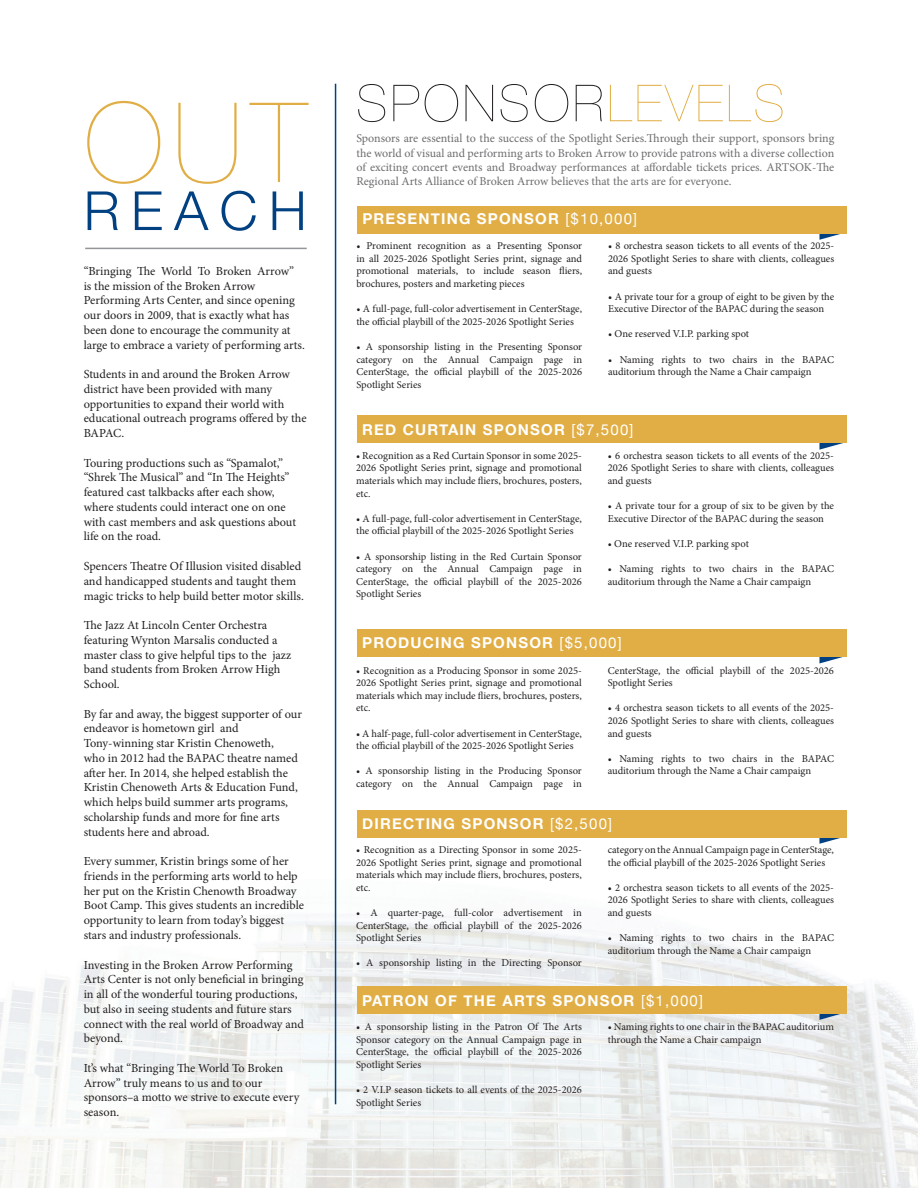
<style>
.page{position:relative;width:918px;height:1188px;background:#fff}
.page>*{position:absolute;margin:0;border:0;box-sizing:border-box;transform-origin:0 0}
.t1{font:200 111px "Helvetica Neue";color:#e1ae45}
.t2{font:300 54px "Helvetica Neue";letter-spacing:.21em;color:#014181}
.t3{font:200 51px "Helvetica Neue";letter-spacing:.06em;color:#231f20}
.t4{font:700 15px "Helvetica Neue";letter-spacing:.08em;color:#fff}
.t5{font:12.3px/14.7px "Minion Pro";letter-spacing:-.005em;color:#231f20}
.t6{font:12px/14.4px "Minion Pro";letter-spacing:-.005em;color:#6c6d70;text-align:justify}
.t7{font:10.5px/12.6px "Minion Pro";color:#231f20}
.s1{color:#e1ae45}
.s2{font-weight:400}
</style>
<div class="page">
<img style="left:0;top:867px;width:918px;height:321px">
<svg style="left:819px;top:1013px;width:27px;height:7px"></svg>
<div style="left:357px;top:986px;width:490px;height:27px;background:#e1ae45"></div>
<svg style="left:819px;top:837px;width:28px;height:7px"></svg>
<div style="left:357px;top:810px;width:490px;height:27px;background:#e1ae45"></div>
<svg style="left:819px;top:657px;width:24px;height:6px"></svg>
<div style="left:357px;top:630px;width:490px;height:27px;background:#e1ae45"></div>
<svg style="left:819px;top:443px;width:24px;height:7px"></svg>
<div style="left:357px;top:416px;width:490px;height:27px;background:#e1ae45"></div>
<svg style="left:819px;top:233px;width:28px;height:7px"></svg>
<hr style="left:335px;top:84px;width:1px;height:1020px;background:#014181">
<hr style="left:85px;top:248px;width:222px;height:1px;background:#939598">
<div style="left:357px;top:206px;width:490px;height:27px;background:#e1ae45"></div>
<h1 class="t1" style="left:84px;top:57px;width:224px">OUT</h1>
<h2 class="t2" style="left:84px;top:167px;width:225px">REACH</h2>
<p class="t5" style="left:84px;top:264px;width:223px">“Bringing The World To Broken Arrow” is the mission of the Broken Arrow Performing Arts Center, and since opening our doors in 2009, that is exactly what has been done to encourage the community at large to embrace a variety of performing arts.</p>
<p class="t5" style="left:84px;top:367px;width:224px">Students in and around the Broken Arrow district have been provided with many opportunities to expand their world with educational outreach programs offered by the BAPAC.</p>
<p class="t5" style="left:84px;top:455px;width:214px">Touring productions such as “Spamalot,” “Shrek The Musical” and “In The Heights” featured cast talkbacks after each show, where students could interact one on one with cast members and ask questions about life on the road.</p>
<p class="t5" style="left:84px;top:559px;width:222px">Spencers Theatre Of Illusion visited disabled and handicapped students and taught them magic tricks to help build better motor skills.</p>
<p class="t5" style="left:84px;top:618px;width:209px">The Jazz At Lincoln Center Orchestra featuring Wynton Marsalis conducted a master class to give helpful tips to the jazz band students from Broken Arrow High<br>School.</p>
<p class="t5" style="left:84px;top:706px;width:220px">By far and away, the biggest supporter of our endeavor is hometown girl and Tony-winning star Kristin Chenoweth,<br>who in 2012 had the BAPAC theatre named after her. In 2014, she helped establish the Kristin Chenoweth Arts &amp; Education Fund, which helps build summer arts programs, scholarship funds and more for fine arts students here and abroad.</p>
<p class="t5" style="left:84px;top:854px;width:222px">Every summer, Kristin brings some of her friends in the performing arts world to help her put on the Kristin Chenowth Broadway Boot Camp. This gives students an incredible opportunity to learn from today’s biggest stars and industry professionals.</p>
<p class="t5" style="left:84px;top:957px;width:222px">Investing in the Broken Arrow Performing Arts Center is not only beneficial in bringing in all of the wonderful touring productions, but also in seeing students and future stars connect with the real world of Broadway and beyond.</p>
<p class="t5" style="left:84px;top:1061px;width:217px">It’s what “Bringing The World To Broken<br>Arrow” truly means to us and to our sponsors–a motto we strive to execute every season.</p>
<h3 class="t3" style="left:356px;top:64px;width:430px">SPONSOR<span class="s1">LEVELS</span></h3>
<p class="t6" style="left:356px;top:131px;width:479px">Sponsors are essential to the success of the Spotlight Series.Through their support, sponsors bring the world of visual and performing arts to Broken Arrow to provide patrons with a diverse collection of exciting concert events and Broadway performances at affordable tickets prices. ARTSOK-The Regional Arts Alliance of Broken Arrow believes that the arts are for everyone.</p>
<h3 class="t4" style="left:362px;top:207px;width:276px">PRESENTING SPONSOR <span class="s2">[$10,000]</span></h3>
<p class="t7" style="left:356px;top:240px;width:227px;text-align:justify">• Prominent recognition as a Presenting Sponsor in all 2025-2026 Spotlight Series print, signage and promotional materials, to include season fliers, brochures, posters and marketing pieces</p>
<p class="t7" style="left:356px;top:303px;width:227px">• A full-page, full-color advertisement in CenterStage, the official playbill of the 2025-2026 Spotlight Series</p>
<p class="t7" style="left:356px;top:340px;width:227px;text-align:justify">• A sponsorship listing in the Presenting Sponsor category on the Annual Campaign page in CenterStage, the official playbill of the 2025-2026<br>Spotlight Series</p>
<p class="t7" style="left:608px;top:240px;width:228px;text-align:justify">• 8 orchestra season tickets to all events of the 2025- 2026 Spotlight Series to share with clients, colleagues and guests</p>
<p class="t7" style="left:608px;top:290px;width:228px">• A private tour for a group of eight to be given by the<br>Executive Director of the BAPAC during the season</p>
<p class="t7" style="left:608px;top:328px;width:143px">• One reserved V.I.P. parking spot</p>
<p class="t7" style="left:608px;top:353px;width:228px">• Naming rights to two chairs in the BAPAC auditorium through the Name a Chair campaign</p>
<h3 class="t4" style="left:362px;top:418px;width:273px">RED CURTAIN SPONSOR <span class="s2">[$7,500]</span></h3>
<p class="t7" style="left:356px;top:449px;width:227px;text-align:justify">• Recognition as a Red Curtain Sponsor in some 2025- 2026 Spotlight Series print, signage and promotional materials which may include fliers, brochures, posters, etc.</p>
<p class="t7" style="left:356px;top:512px;width:227px">• A full-page, full-color advertisement in CenterStage, the official playbill of the 2025-2026 Spotlight Series</p>
<p class="t7" style="left:356px;top:550px;width:227px;text-align:justify">• A sponsorship listing in the Red Curtain Sponsor category on the Annual Campaign page in CenterStage, the official playbill of the 2025-2026<br>Spotlight Series</p>
<p class="t7" style="left:608px;top:449px;width:228px;text-align:justify">• 6 orchestra season tickets to all events of the 2025- 2026 Spotlight Series to share with clients, colleagues and guests</p>
<p class="t7" style="left:608px;top:500px;width:228px">• A private tour for a group of six to be given by the<br>Executive Director of the BAPAC during the season</p>
<p class="t7" style="left:608px;top:537px;width:143px">• One reserved V.I.P. parking spot</p>
<p class="t7" style="left:608px;top:563px;width:228px">• Naming rights to two chairs in the BAPAC auditorium through the Name a Chair campaign</p>
<h3 class="t4" style="left:362px;top:631px;width:261px">PRODUCING SPONSOR <span class="s2">[$5,000]</span></h3>
<p class="t7" style="left:356px;top:664px;width:227px;text-align:justify">• Recognition as a Producing Sponsor in some 2025- 2026 Spotlight Series print, signage and promotional materials which may include fliers, brochures, posters, etc.</p>
<p class="t7" style="left:356px;top:727px;width:227px">• A half-page, full-color advertisement in CenterStage, the official playbill of the 2025-2026 Spotlight Series</p>
<p class="t7" style="left:356px;top:765px;width:227px">• A sponsorship listing in the Producing Sponsor category on the Annual Campaign page in</p>
<p class="t7" style="left:608px;top:664px;width:228px">CenterStage, the official playbill of the 2025-2026<br>Spotlight Series</p>
<p class="t7" style="left:608px;top:702px;width:228px;text-align:justify">• 4 orchestra season tickets to all events of the 2025- 2026 Spotlight Series to share with clients, colleagues and guests</p>
<p class="t7" style="left:608px;top:752px;width:228px">• Naming rights to two chairs in the BAPAC auditorium through the Name a Chair campaign</p>
<h3 class="t4" style="left:362px;top:812px;width:252px">DIRECTING SPONSOR <span class="s2">[$2,500]</span></h3>
<p class="t7" style="left:356px;top:843px;width:227px;text-align:justify">• Recognition as a Directing Sponsor in some 2025- 2026 Spotlight Series print, signage and promotional materials which may include fliers, brochures, posters, etc.</p>
<p class="t7" style="left:356px;top:906px;width:227px;text-align:justify">• A quarter-page, full-color advertisement in CenterStage, the official playbill of the 2025-2026<br>Spotlight Series</p>
<p class="t7" style="left:356px;top:957px;width:227px">• A sponsorship listing in the Directing Sponsor</p>
<p class="t7" style="left:608px;top:843px;width:228px">category on the Annual Campaign page in CenterStage, the official playbill of the 2025-2026 Spotlight Series</p>
<p class="t7" style="left:608px;top:881px;width:228px;text-align:justify">• 2 orchestra season tickets to all events of the 2025- 2026 Spotlight Series to share with clients, colleagues and guests</p>
<p class="t7" style="left:608px;top:932px;width:228px">• Naming rights to two chairs in the BAPAC auditorium through the Name a Chair campaign</p>
<h3 class="t4" style="left:362px;top:989px;width:342px">PATRON OF THE ARTS SPONSOR <span class="s2">[$1,000]</span></h3>
<p class="t7" style="left:356px;top:1020px;width:227px;text-align:justify">• A sponsorship listing in the Patron Of The Arts Sponsor category on the Annual Campaign page in CenterStage, the official playbill of the 2025-2026<br>Spotlight Series</p>
<p class="t7" style="left:356px;top:1083px;width:227px">• 2 V.I.P season tickets to all events of the 2025-2026<br>Spotlight Series</p>
<p class="t7" style="left:608px;top:1020px;width:228px">• Naming rights to one chair in the BAPAC auditorium through the Name a Chair campaign</p>
</div>
